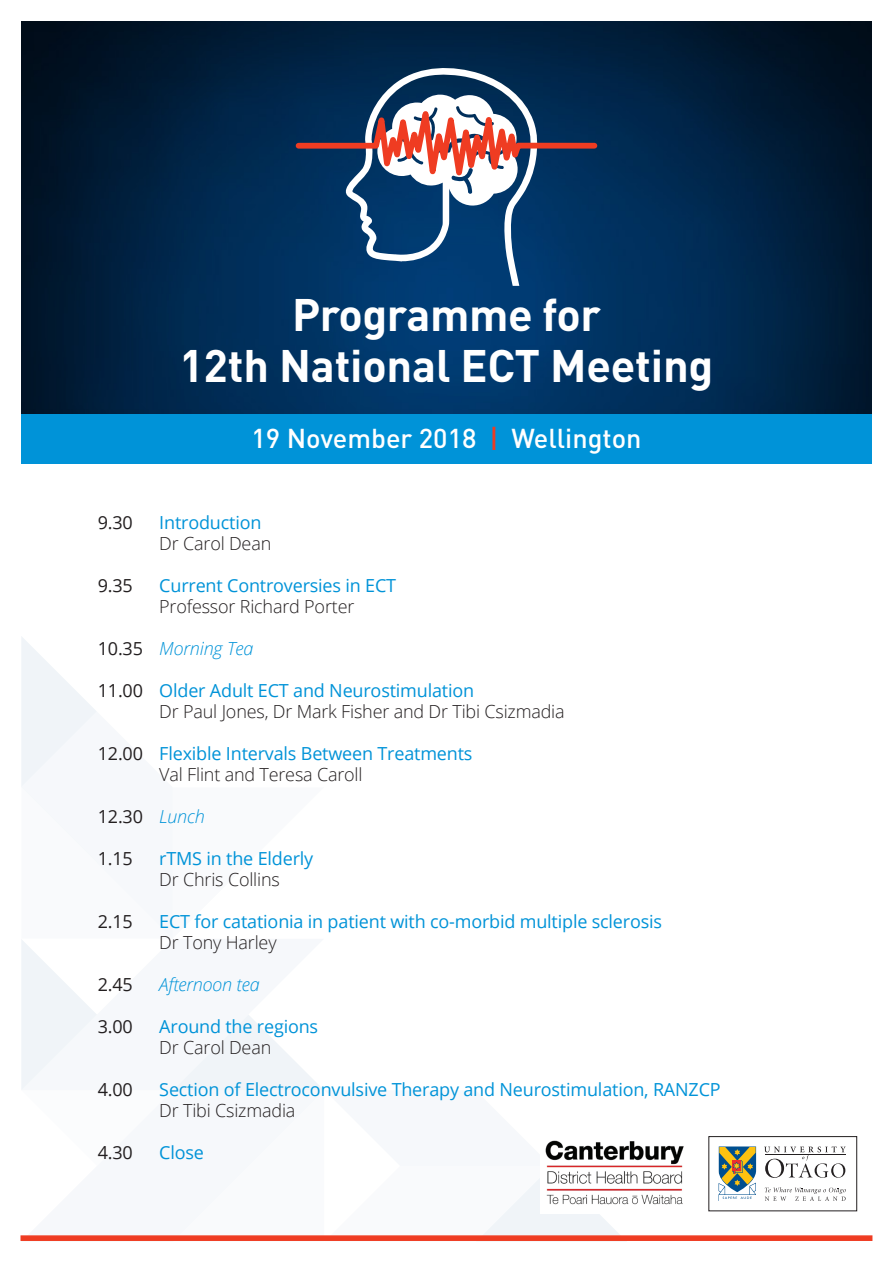
<style>
.page{position:relative;width:893px;height:1263px;background:#fff}
.page>*{position:absolute;margin:0;border:0;box-sizing:border-box;transform-origin:0 0}
.t1{font:700 45px "DIN Pro";letter-spacing:-.005em;color:#fff}
.t2{font:500 27px "DIN Pro";color:#fff}
.t3{font:18px/21px "Open Sans";letter-spacing:-.01em;color:#0093d8}
.t4{font:300 18px "Open Sans";letter-spacing:-.01em;color:#231f20}
.t5{font:18px "Open Sans";letter-spacing:-.01em;color:#231f20}
.t6{font:italic 300 18px "Open Sans";letter-spacing:-.01em;color:#0093d8}
.s1{color:#ef3c22}
.s2{font-weight:400;font-style:normal;color:#231f20}
.s3{color:#231f20}
.s4{font-weight:300;font-style:italic;color:#0093d8}
.s5{font-weight:300;color:#231f20}
</style>
<div class="page">
<img style="left:21px;top:21px;width:851px;height:394px">
<svg style="left:21px;top:637px;width:599px;height:598px"></svg>
<div style="left:21px;top:415px;width:851px;height:49px;background:#0093d8"></div>
<svg style="left:21px;top:1235px;width:851px;height:6px;fill:#ef3c22"></svg>
<svg style="left:293px;top:68px;width:307px;height:218px"></svg>
<div style="left:709px;top:1136px;width:148px;height:75px;border:1px solid #231f20"></div>
<svg style="left:764px;top:1146px;width:82px;height:32px"></svg>
<hr style="left:765px;top:1154px;width:81px;height:1px;background:#231f20">
<svg style="left:719px;top:1146px;width:37px;height:53px"></svg>
<svg style="left:765px;top:1187px;width:81px;height:14px"></svg>
<img style="left:540px;top:1137px;width:144px;height:76px">
<p class="t1" style="left:292px;top:284px;width:310px">Programme for</p>
<p class="t1" style="left:179px;top:335px;width:536px">12th National ECT Meeting</p>
<p class="t2" style="left:251px;top:419px;width:392px">19 November 2018 <span class="s1">|</span> Wellington</p>
<p class="t5" style="left:98px;top:510px;width:37px">9.30</p>
<p class="t3" style="left:159px;top:512px;width:104px">Introduction</p>
<p class="t4" style="left:159px;top:531px;width:113px">Dr Carol Dean</p>
<p class="t5" style="left:98px;top:573px;width:37px">9.35</p>
<p class="t3" style="left:159px;top:575px;width:238px">Current Controversies in ECT</p>
<p class="t4" style="left:159px;top:594px;width:197px">Professor Richard Porter</p>
<p class="t6" style="left:98px;top:636px;width:157px"><span class="s2">10.35</span> Morning Tea</p>
<p class="t3" style="left:98px;top:680px;width:378px"><span class="s3">11.00</span> Older Adult ECT and Neurostimulation</p>
<p class="t4" style="left:159px;top:699px;width:407px">Dr Paul Jones, Dr Mark Fisher and Dr Tibi Csizmadia</p>
<p class="t3" style="left:98px;top:743px;width:376px"><span class="s3">12.00</span> Flexible Intervals Between Treatments</p>
<p class="t4" style="left:159px;top:762px;width:205px">Val Flint and Teresa Caroll</p>
<p class="t5" style="left:98px;top:804px;width:108px">12.30 <span class="s4">Lunch</span></p>
<p class="t5" style="left:98px;top:846px;width:37px">1.15</p>
<p class="t3" style="left:159px;top:848px;width:156px">rTMS in the Elderly</p>
<p class="t4" style="left:159px;top:867px;width:122px">Dr Chris Collins</p>
<p class="t5" style="left:98px;top:909px;width:37px">2.15</p>
<p class="t3" style="left:159px;top:911px;width:504px">ECT for catationia in patient with co-morbid multiple sclerosis</p>
<p class="t4" style="left:159px;top:930px;width:119px">Dr Tony Harley</p>
<p class="t5" style="left:98px;top:972px;width:37px">2.45</p>
<p class="t6" style="left:159px;top:972px;width:102px">Afternoon tea</p>
<p class="t5" style="left:98px;top:1014px;width:37px">3.00</p>
<p class="t3" style="left:159px;top:1016px;width:160px">Around the regions</p>
<p class="t4" style="left:159px;top:1035px;width:113px">Dr Carol Dean</p>
<p class="t5" style="left:98px;top:1077px;width:37px">4.00</p>
<p class="t3" style="left:159px;top:1079px;width:563px">Section of Electroconvulsive Therapy and Neurostimulation, RANZCP<br><span class="s5">Dr Tibi Csizmadia</span></p>
<p class="t5" style="left:98px;top:1140px;width:37px">4.30</p>
<p class="t3" style="left:159px;top:1142px;width:46px">Close</p>
</div>
